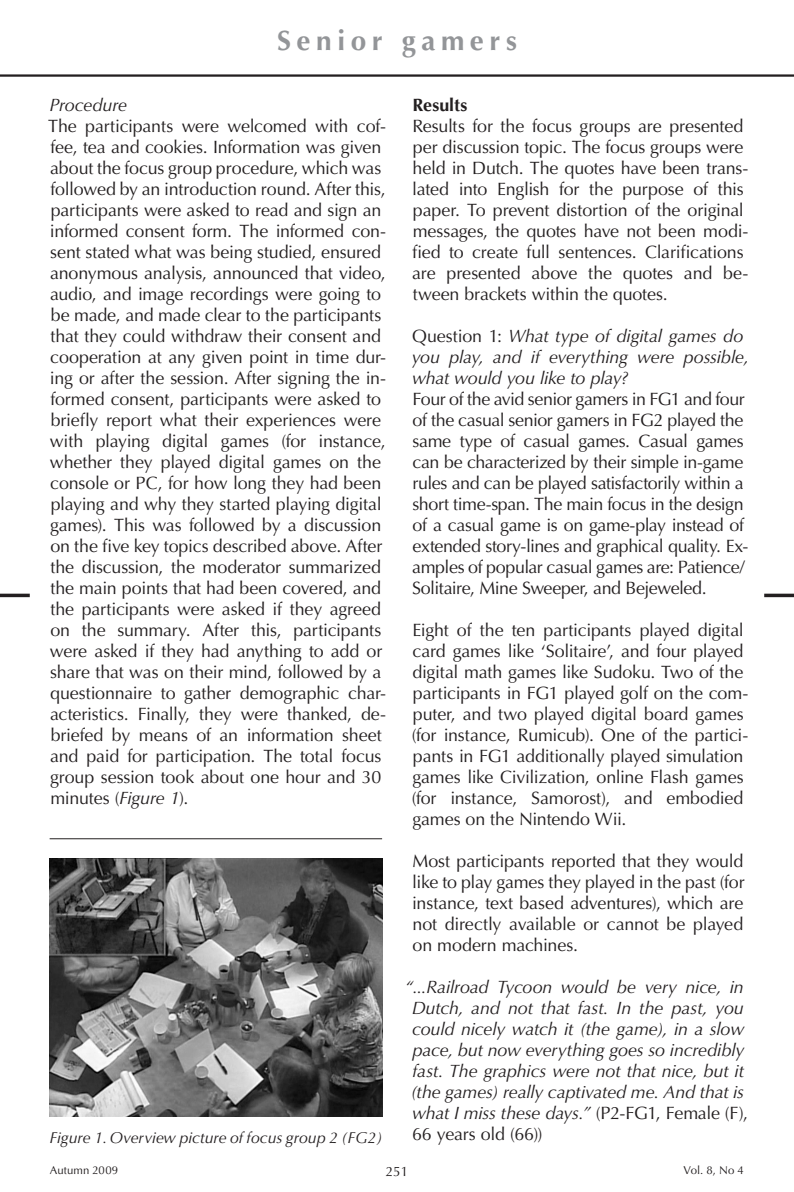
<style>
.page{position:relative;width:794px;height:1192px;background:#fff}
.page>*{position:absolute;margin:0;border:0;box-sizing:border-box;transform-origin:0 0}
.t1{font:700 28px "Optima LT Std";letter-spacing:.2em;color:#939598}
.t2{font:17.85px/21px "Optima LT Std";letter-spacing:-.015em;color:#231f20}
.t3{font:italic 17.85px/21px "Optima LT Std";letter-spacing:-.01em;color:#231f20}
.t4{font:700 17.85px "Optima LT Std";color:#231f20}
.t5{font:italic 15.75px "Optima LT Std";color:#231f20}
.t6{font:13.47px "Optima LT Std";color:#231f20}
.t7{font:11.38px "Optima LT Std";letter-spacing:.005em;color:#231f20}
.s1{font-style:italic}
.s2{font-style:normal}
</style>
<div class="page">
<hr style="left:0;top:74px;width:794px;height:3px;background:#231f20">
<hr style="left:764px;top:594px;width:30px;height:3px;background:#231f20">
<hr style="left:0;top:594px;width:30px;height:3px;background:#231f20">
<hr style="left:50px;top:838px;width:332px;height:1px;background:#231f20">
<img style="left:50px;top:858px;width:332px;height:258px">
<h1 class="t1" style="left:277px;top:25px;width:241px">Senior gamers</h1>
<p class="t3" style="left:50px;top:95px;width:79px">Procedure</p>
<p class="t2" style="left:48px;top:116px;width:339px">The participants were welcomed with cof&shy;fee, tea and cookies. Information was given about the focus group procedure, which was followed by an introduction round. After this, participants were asked to read and sign an informed consent form. The informed con&shy;sent stated what was being studied, ensured anonymous analysis, announced that video, audio, and image recordings were going to be made, and made clear to the participants that they could withdraw their consent and cooperation at any given point in time dur&shy;ing or after the session. After signing the in&shy;formed consent, participants were asked to briefly report what their experiences were with playing digital games (for instance, whether they played digital games on the console or PC, for how long they had been playing and why they started playing digital games). This was followed by a discussion on the five key topics described above. After the discussion, the moderator summarized the main points that had been covered, and the participants were asked if they agreed on the summary. After this, participants were asked if they had anything to add or share that was on their mind, followed by a questionnaire to gather demographic char&shy;acteristics. Finally, they were thanked, de&shy;briefed by means of an information sheet and paid for participation. The total focus group session took about one hour and 30 minutes (<span class="s1">Figure 1</span>).</p>
<p class="t4" style="left:412px;top:95px;width:56px">Results</p>
<p class="t2" style="left:412px;top:116px;width:338px">Results for the focus groups are presented per discussion topic. The focus groups were held in Dutch. The quotes have been trans&shy;lated into English for the purpose of this paper. To prevent distortion of the original messages, the quotes have not been modi&shy;fied to create full sentences. Clarifications are presented above the quotes and be&shy;tween brackets within the quotes.</p>
<p class="t3" style="left:412px;top:326px;width:338px"><span class="s2">Question 1:</span> What type of digital games do you play, and if everything were possible, what would you like to play?</p>
<p class="t2" style="left:412px;top:389px;width:338px">Four of the avid senior gamers in FG1 and four of the casual senior gamers in FG2 played the same type of casual games. Casual games can be characterized by their simple in-game rules and can be played satisfactorily within a short time-span. The main focus in the design of a casual game is on game-play instead of extended story-lines and graphical quality. Ex&shy;amples of popular casual games are: Patience/ Solitaire, Mine Sweeper, and Bejeweled.</p>
<p class="t2" style="left:412px;top:620px;width:338px">Eight of the ten participants played digital card games like ‘Solitaire’, and four played digital math games like Sudoku. Two of the participants in FG1 played golf on the com&shy;puter, and two played digital board games (for instance, Rumicub). One of the partici&shy;pants in FG1 additionally played simulation games like Civilization, online Flash games (for instance, Samorost), and embodied games on the Nintendo Wii.</p>
<p class="t2" style="left:412px;top:851px;width:334px;text-align:justify">Most participants reported that they would like to play games they played in the past (for instance, text based adventures), which are not directly available or cannot be played on modern machines.</p>
<p class="t3" style="left:405px;top:977px;width:344px;text-align:center">“...Railroad Tycoon would be very nice, in Dutch, and not that fast. In the past, you could nicely watch it (the game), in a slow pace, but now everything goes so incredibly fast. The graphics were not that nice, but it (the games) really captivated me. And that is what I miss these days.” <span class="s2">(P2-FG1, Female (F),</span></p>
<p class="t5" style="left:50px;top:1128px;width:334px">Figure 1. Overview picture of focus group 2 (FG2)</p>
<p class="t2" style="left:412px;top:1124px;width:132px">66 years old (66))</p>
<p class="t7" style="left:50px;top:1164px;width:70px">Autumn 2009</p>
<p class="t6" style="left:386px;top:1163px;width:24px">251</p>
<p class="t7" style="left:683px;top:1164px;width:62px">Vol. 8, No 4</p>
</div>
